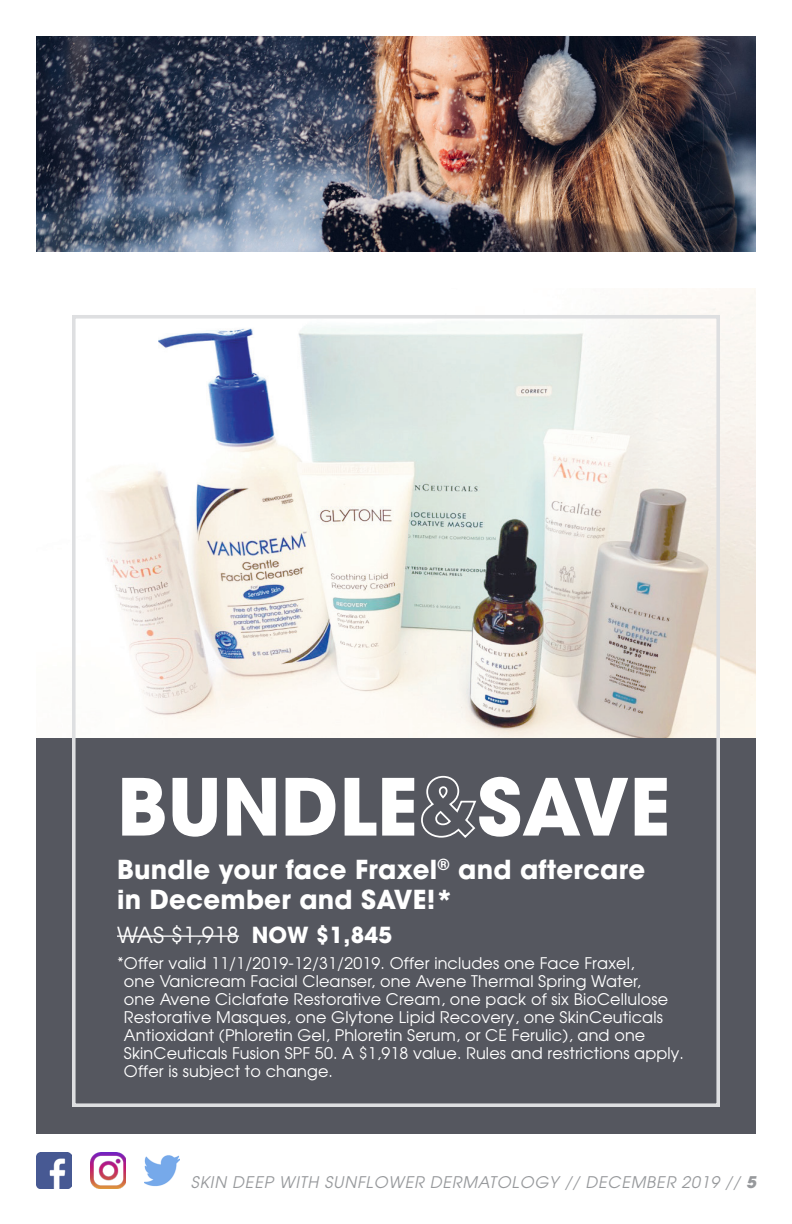
<style>
.page{position:relative;width:792px;height:1224px;background:#fff}
.page>*{position:absolute;margin:0;border:0;box-sizing:border-box;transform-origin:0 0}
.t1{font:700 78px "Avant Garde";color:#fff}
.t2{font:700 26px/30px "Avant Garde";letter-spacing:.01em;color:#fff}
.t3{font:22px "Avant Garde";letter-spacing:.01em;color:#fff}
.t4{font:16px/18px "Avant Garde";letter-spacing:.01em;color:#fff}
.t5{font:italic 16px "Avant Garde";letter-spacing:.05em;color:#97999c}
.s1{font-weight:700}
</style>
<div class="page">
<img style="left:98px;top:288px;width:658px;height:450px">
<img style="left:36px;top:1153px;width:36px;height:36px">
<img style="left:90px;top:1153px;width:36px;height:36px">
<img style="left:144px;top:1155px;width:36px;height:32px">
<img style="left:36px;top:36px;width:720px;height:216px">
<div style="left:36px;top:738px;width:720px;height:396px;background:#55575f"></div>
<div style="left:72px;top:315px;width:648px;height:792px;border:4px solid #dedfe1"></div>
<hr style="left:117px;top:936px;width:122px;height:1px;background:#fff">
<svg style="left:421px;top:775px;width:56px;height:63px"></svg>
<p class="t1" style="left:117px;top:756px;width:555px">BUNDLE SAVE</p>
<p class="t2" style="left:117px;top:854px;width:530px">Bundle your face Fraxel<sup>®</sup> and aftercare in December and SAVE!*</p>
<p class="t3" style="left:117px;top:922px;width:276px">WAS $1,918 <span class="s1">NOW $1,845</span></p>
<p class="t4" style="left:124px;top:954px;width:562px;text-indent:-7px">*Offer valid 11/1/2019-12/31/2019. Offer includes one Face Fraxel,<br>one Vanicream Facial Cleanser, one Avene Thermal Spring Water,<br>one Avene Ciclafate Restorative Cream, one pack of six BioCellulose Restorative Masques, one Glytone Lipid Recovery, one SkinCeuticals Antioxidant (Phloretin Gel, Phloretin Serum, or CE Ferulic), and one SkinCeuticals Fusion SPF 50. A $1,918 value. Rules and restrictions apply.<br>Offer is subject to change.</p>
<p class="t5" style="left:191px;top:1172px;width:567px">SKIN DEEP WITH SUNFLOWER DERMATOLOGY // DECEMBER 2019 // <span class="s1">5</span></p>
</div>
